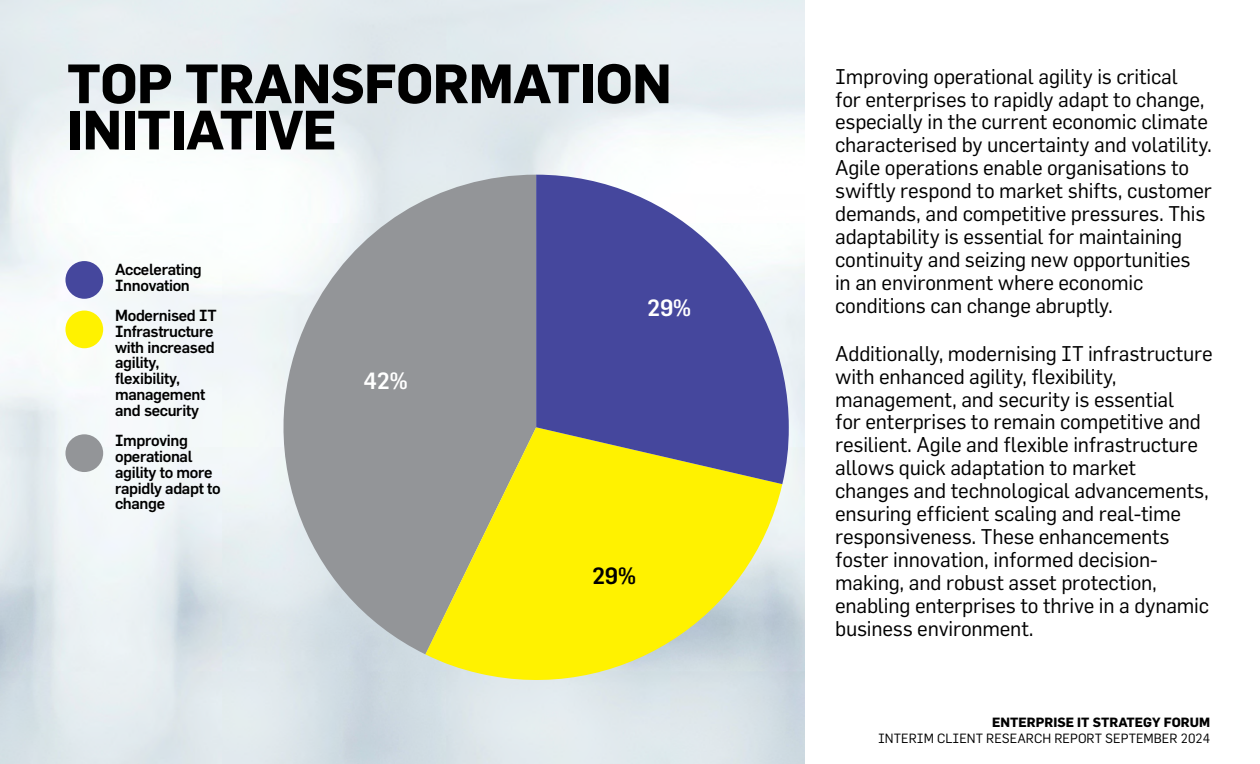
<style>
.page{position:relative;width:1260px;height:764px;background:#fff}
.page>*{position:absolute;margin:0;border:0;box-sizing:border-box;transform-origin:0 0}
.t1{font:700 54.25px/46.2px "Flama";letter-spacing:-.01em;color:#000}
.t2{font:500 23.1px "Flama";color:#fff}
.t3{font:500 23.1px "Flama";color:#000}
.t4{font:20.82px/22.9px "Flama";letter-spacing:-.01em;color:#000}
.t5{font:500 15.75px/15.8px "Flama";letter-spacing:-.02em;color:#000}
.t6{font:13.12px "Flama";color:#000}
.t7{font:700 13.12px "Flama";color:#000}
</style>
<div class="page">
<img style="left:0;top:0;width:805px;height:764px">
<svg style="left:284px;top:175px;width:252px;height:479px;fill:#939598"></svg>
<svg style="left:425px;top:427px;width:357px;height:253px;fill:#fff200"></svg>
<svg style="left:536px;top:175px;width:253px;height:309px;fill:#45479d"></svg>
<div style="left:65px;top:261px;width:38px;height:38px;background:#45479d;border-radius:50%"></div>
<div style="left:65px;top:311px;width:38px;height:37px;background:#fff200;border-radius:50%"></div>
<div style="left:65px;top:434px;width:38px;height:38px;background:#939598;border-radius:50%"></div>
<h1 class="t1" style="left:67px;top:59px;width:606px">TOP TRANSFORMATION<br>INITIATIVE</h1>
<p class="t4" style="left:835px;top:64px;width:378px">Improving operational agility is critical<br>for enterprises to rapidly adapt to change, especially in the current economic climate characterised by uncertainty and volatility.<br>Agile operations enable organisations to swiftly respond to market shifts, customer demands, and competitive pressures. This adaptability is essential for maintaining continuity and seizing new opportunities<br>in an environment where economic conditions can change abruptly.</p>
<p class="t4" style="left:835px;top:341px;width:379px">Additionally, modernising IT infrastructure with enhanced agility, flexibility, management, and security is essential<br>for enterprises to remain competitive and resilient. Agile and flexible infrastructure allows quick adaptation to market changes and technological advancements, ensuring efficient scaling and real-time responsiveness. These enhancements foster innovation, informed decision&shy;making, and robust asset protection, enabling enterprises to thrive in a dynamic business environment.</p>
<p class="t5" style="left:115px;top:261px;width:88px">Accelerating<br>Innovation</p>
<p class="t5" style="left:115px;top:307px;width:103px">Modernised IT<br>Infrastructure with increased agility, flexibility, management and security</p>
<p class="t5" style="left:115px;top:432px;width:107px">Improving operational agility to more rapidly adapt to change</p>
<p class="t2" style="left:647px;top:293px;width:46px">29%</p>
<p class="t2" style="left:364px;top:366px;width:46px">42%</p>
<p class="t3" style="left:592px;top:562px;width:46px">29%</p>
<p class="t7" style="left:992px;top:715px;width:219px">ENTERPRISE IT STRATEGY FORUM</p>
<p class="t6" style="left:878px;top:730px;width:334px">INTERIM CLIENT RESEARCH REPORT SEPTEMBER 2024</p>
</div>
